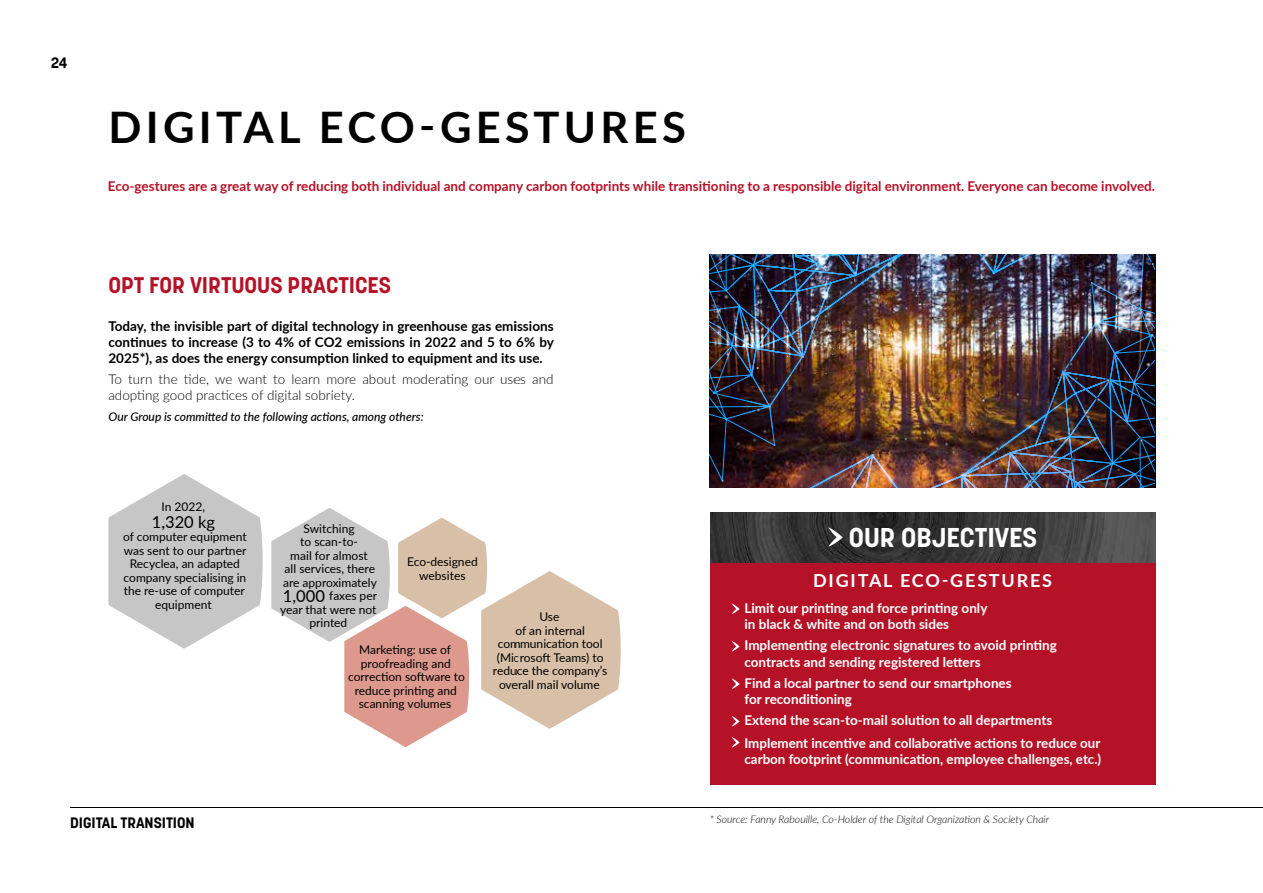
<style>
.page{position:relative;width:1263px;height:893px;background:#fff}
.page>*{position:absolute;margin:0;border:0;box-sizing:border-box;transform-origin:0 0}
.t1{font:700 43.5px "Lato";letter-spacing:.1em;color:#000}
.t2{font:700 27px "Korolev";color:#fff}
.t3{font:700 22.5px "Korolev";color:#b51227}
.t4{font:700 18px "Lato";letter-spacing:.1em;color:#fff}
.t5{font:16.5px "Lato";color:#000}
.t6{font:700 15px "Korolev";color:#000}
.t7{font:700 13.5px/16.5px "Lato";color:#fff}
.t8{font:700 13.5px/16.2px "Lato";color:#000;text-align:justify}
.t9{font:700 13.5px "Lato";color:#b51227}
.t10{font:300 13.5px/16.2px "Lato";color:#000}
.t11{font:12px/13.5px "Lato";color:#000;text-align:center}
.t12{font:italic 500 12px "Lato";color:#000}
.t13{font:italic 300 10.5px "Lato";color:#000}
.s1{font-size:16.5px}
</style>
<div class="page">
<hr style="left:70px;top:807px;width:1193px;height:1px;background:#000">
<div style="left:710px;top:512px;width:445px;height:273px;background:#b51227"></div>
<img style="left:710px;top:512px;width:445px;height:51px">
<svg style="left:828px;top:527px;width:15px;height:20px"></svg>
<svg style="left:108px;top:474px;width:155px;height:175px"></svg>
<svg style="left:271px;top:508px;width:350px;height:239px"></svg>
<svg style="left:732px;top:603px;width:8px;height:11px"></svg>
<svg style="left:732px;top:641px;width:8px;height:11px"></svg>
<svg style="left:732px;top:678px;width:8px;height:11px"></svg>
<svg style="left:732px;top:716px;width:8px;height:11px"></svg>
<svg style="left:732px;top:737px;width:8px;height:11px"></svg>
<img style="left:710px;top:255px;width:445px;height:233px">
<p class="t6" style="left:51px;top:53px;width:18px">24</p>
<h1 class="t1" style="left:108px;top:95px;width:579px">DIGITAL ECO-GESTURES</h1>
<p class="t9" style="left:108px;top:176px;width:1049px">Eco-gestures are a great way of reducing both individual and company carbon footprints while transitioning to a responsible digital environment. Everyone can become involved.</p>
<h3 class="t3" style="left:108px;top:271px;width:284px">OPT FOR VIRTUOUS PRACTICES</h3>
<p class="t8" style="left:108px;top:317px;width:447px">Today, the invisible part of digital technology in greenhouse gas emissions continues to increase (3 to 4% of CO2 emissions in 2022 and 5 to 6% by 2025*), as does the energy consumption linked to equipment and its use.</p>
<p class="t10" style="left:108px;top:371px;width:447px">To turn the tide, we want to learn more about moderating our uses and adopting good practices of digital sobriety.</p>
<p class="t12" style="left:108px;top:408px;width:317px">Our Group is committed to the following actions, among others:</p>
<p class="t11" style="left:162px;top:500px;width:45px">In 2022,</p>
<h3 class="t5" style="left:152px;top:510px;width:65px">1,320 kg</h3>
<p class="t11" style="left:123px;top:530px;width:125px">of computer equipment was sent to our partner<br>Recyclea, an adapted company specialising in the re-use of computer equipment</p>
<p class="t11" style="left:280px;top:521px;width:98px">Switching<br>to scan-to-<br>mail for almost<br>all services, there are approximately<br><span class="s1">1,000</span> faxes per year that were not printed</p>
<p class="t11" style="left:407px;top:554px;width:72px">Eco-designed websites</p>
<p class="t11" style="left:348px;top:643px;width:118px">Marketing: use of proofreading and correction software to reduce printing and scanning volumes</p>
<h2 class="t2" style="left:849px;top:520px;width:190px">OUR OBJECTIVES</h2>
<h3 class="t4" style="left:813px;top:567px;width:241px">DIGITAL ECO-GESTURES</h3>
<p class="t11" style="left:493px;top:609px;width:116px">Use<br>of an internal communication tool (Microsoft Teams) to reduce the company’s overall mail volume</p>
<p class="t7" style="left:744px;top:599px;width:244px">Limit our printing and force printing only in black &amp; white and on both sides</p>
<p class="t7" style="left:744px;top:636px;width:314px">Implementing electronic signatures to avoid printing contracts and sending registered letters</p>
<p class="t7" style="left:744px;top:674px;width:269px">Find a local partner to send our smartphones for reconditioning</p>
<p class="t7" style="left:744px;top:708px;width:357px;line-height:22.5px">Extend the scan-to-mail solution to all departments<br>Implement incentive and collaborative actions to reduce our</p>
<p class="t7" style="left:744px;top:750px;width:358px">carbon footprint (communication, employee challenges, etc.)</p>
<p class="t6" style="left:70px;top:813px;width:126px">DIGITAL TRANSITION</p>
<p class="t13" style="left:710px;top:811px;width:341px">* Source: Fanny Rabouille, Co-Holder of the Digital Organization &amp; Society Chair</p>
</div>
